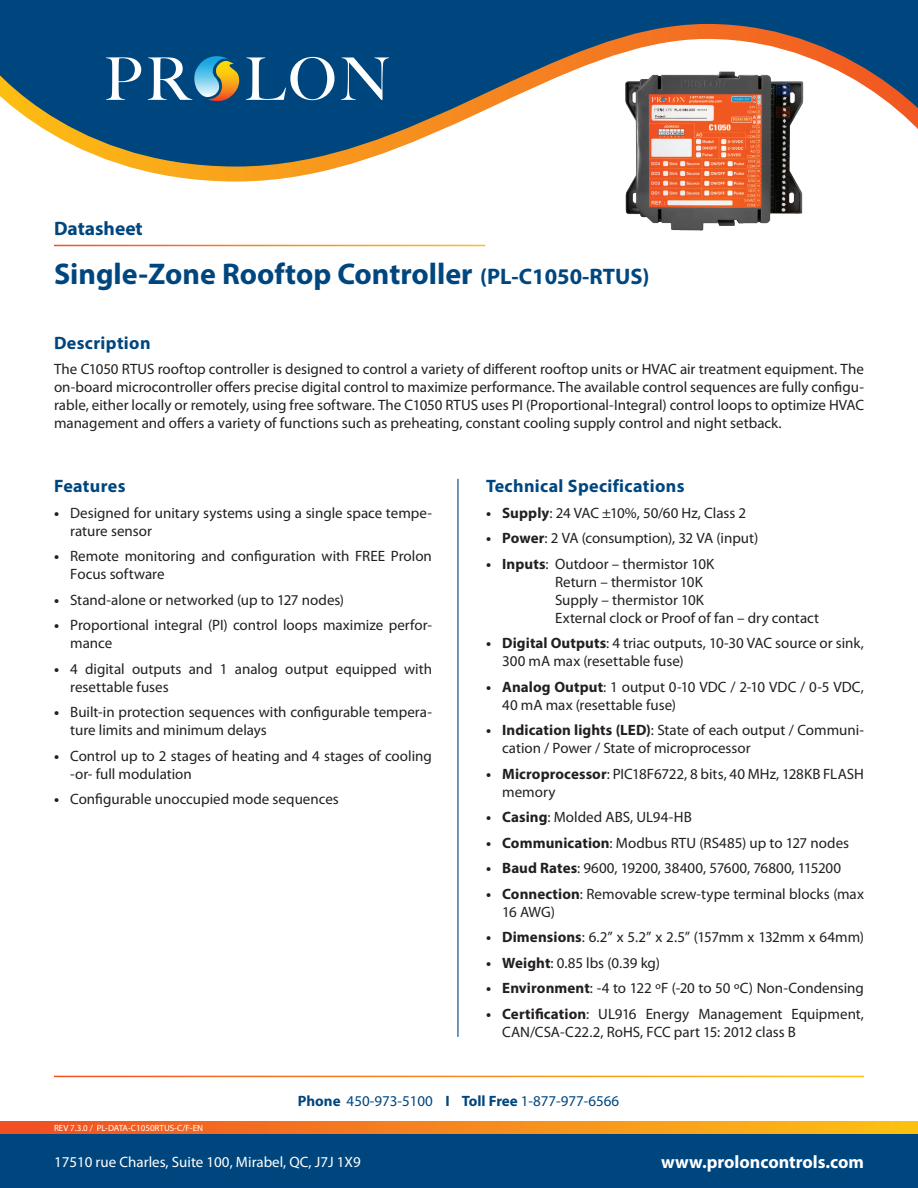
<style>
.page{position:relative;width:918px;height:1188px;background:#fff}
.page>*{position:absolute;margin:0;border:0;box-sizing:border-box;transform-origin:0 0}
.t1{font:700 30px "Myriad Pro";color:#00467e}
.t2{font:700 19.5px "Myriad Pro";color:#00467e}
.t3{font:700 18px "Myriad Pro";letter-spacing:.02em;color:#00467e}
.t4{font:700 18px "Myriad Pro";color:#fff}
.t5{font:15px/18px "Myriad Pro";color:#231f20}
.t6{font:15px "Myriad Pro";color:#fff}
.t7{font:15px "Myriad Pro";color:#00467e}
.t8{font:9px "Myriad Pro";color:#fff}
.s1{font-size:22.5px}
.s2{font-weight:700}
</style>
<div class="page">
<div style="left:0;top:0;width:918px;height:16px;background:#00467e"></div>
<svg style="left:0;top:16px;width:918px;height:166px"></svg>
<hr style="left:457px;top:479px;width:2px;height:558px;background:#00467e">
<div style="left:0;top:1134px;width:918px;height:54px;background:#00467e"></div>
<svg style="left:0;top:1121px;width:918px;height:13px;background:#f5871d"></svg>
<img style="left:621px;top:68px;width:186px;height:163px">
<h2 class="t2" style="left:54px;top:216px;width:90px">Datasheet</h2>
<h1 class="t1" style="left:54px;top:254px;width:597px">Single-Zone Rooftop Controller <span class="s1">(PL-C1050-RTUS)</span></h1>
<p class="t3" style="left:54px;top:331px;width:98px">Description</p>
<p class="t5" style="left:54px;top:360px;width:812px;text-align:justify">The C1050 RTUS rooftop controller is designed to control a variety of different rooftop units or HVAC air treatment equipment. The on-board microcontroller offers precise digital control to maximize performance. The available control sequences are fully configu&shy;rable, either locally or remotely, using free software. The C1050 RTUS uses PI (Proportional-Integral) control loops to optimize HVAC management and offers a variety of functions such as preheating, constant cooling supply control and night setback.</p>
<p class="t3" style="left:54px;top:475px;width:73px">Features</p>
<p class="t5" style="left:70px;top:504px;width:363px;text-indent:-16px"><span class="s2">•</span> Designed for unitary systems using a single space tempe&shy;rature sensor</p>
<p class="t5" style="left:70px;top:547px;width:363px;text-indent:-16px"><span class="s2">•</span> Remote monitoring and configuration with FREE Prolon<br>Focus software</p>
<p class="t5" style="left:54px;top:591px;width:292px"><span class="s2">•</span> Stand-alone or networked (up to 127 nodes)</p>
<p class="t5" style="left:70px;top:616px;width:363px;text-indent:-16px"><span class="s2">•</span> Proportional integral (PI) control loops maximize perfor&shy;mance</p>
<p class="t5" style="left:70px;top:660px;width:363px;text-indent:-16px"><span class="s2">•</span> 4 digital outputs and 1 analog output equipped with resettable fuses</p>
<p class="t5" style="left:70px;top:703px;width:363px;text-indent:-16px"><span class="s2">•</span> Built-in protection sequences with configurable tempera&shy;ture limits and minimum delays</p>
<p class="t5" style="left:70px;top:747px;width:363px;text-indent:-16px"><span class="s2">•</span> Control up to 2 stages of heating and 4 stages of cooling -or- full modulation</p>
<p class="t5" style="left:54px;top:790px;width:286px"><span class="s2">•</span> Configurable unoccupied mode sequences</p>
<p class="t3" style="left:486px;top:475px;width:200px">Technical Specifications</p>
<p class="t5" style="left:486px;top:504px;width:262px"><span class="s2">• Supply</span>: 24 VAC ±10%, 50/60 Hz, Class 2</p>
<p class="t5" style="left:486px;top:529px;width:274px"><span class="s2">• Power</span>: 2 VA (consumption), 32 VA (input)</p>
<p class="t5" style="left:555px;top:555px;width:266px;text-indent:-69px"><span class="s2">• Inputs</span>: Outdoor – thermistor 10K<br>Return – thermistor 10K<br>Supply – thermistor 10K<br>External clock or Proof of fan – dry contact</p>
<p class="t5" style="left:502px;top:634px;width:363px;text-indent:-16px"><span class="s2">• Digital Outputs</span>: 4 triac outputs, 10-30 VAC source or sink,<br>300 mA max (resettable fuse)</p>
<p class="t5" style="left:502px;top:678px;width:363px;text-indent:-16px"><span class="s2">• Analog Output</span>: 1 output 0-10 VDC / 2-10 VDC / 0-5 VDC,<br>40 mA max (resettable fuse)</p>
<p class="t5" style="left:502px;top:721px;width:363px;text-indent:-16px"><span class="s2">• Indication lights (LED)</span>: State of each output / Communi&shy;cation / Power / State of microprocessor</p>
<p class="t5" style="left:502px;top:765px;width:363px;text-indent:-16px"><span class="s2">• Microprocessor</span>: PIC18F6722, 8 bits, 40 MHz, 128KB FLASH memory</p>
<p class="t5" style="left:486px;top:808px;width:207px"><span class="s2">• Casing</span>: Molded ABS, UL94-HB</p>
<p class="t5" style="left:486px;top:834px;width:365px"><span class="s2">• Communication</span>: Modbus RTU (RS485) up to 127 nodes</p>
<p class="t5" style="left:486px;top:859px;width:357px"><span class="s2">• Baud Rates</span>: 9600, 19200, 38400, 57600, 76800, 115200</p>
<p class="t5" style="left:502px;top:885px;width:363px;text-indent:-16px"><span class="s2">• Connection</span>: Removable screw-type terminal blocks (max<br>16 AWG)</p>
<p class="t5" style="left:486px;top:928px;width:379px"><span class="s2">• Dimensions</span>: 6.2” x 5.2” x 2.5” (157mm x 132mm x 64mm)</p>
<p class="t5" style="left:486px;top:954px;width:175px"><span class="s2">• Weight</span>: 0.85 lbs (0.39 kg)</p>
<p class="t5" style="left:486px;top:979px;width:380px"><span class="s2">• Environment</span>: -4 to 122 ºF (-20 to 50 ºC) Non-Condensing</p>
<p class="t5" style="left:502px;top:1005px;width:363px;text-indent:-16px"><span class="s2">• Certification</span>: UL916 Energy Management Equipment,<br>CAN/CSA-C22.2, RoHS, FCC part 15: 2012 class B</p>
<p class="t8" style="left:54px;top:1122px;width:151px">REV 7.3.0 / PL-DATA-C1050RTUS-C/F-EN</p>
<p class="t7" style="left:298px;top:1091px;width:323px"><span class="s2">Phone</span> 450-973-5100 <span class="s2">I Toll Free</span> 1-877-977-6566</p>
<p class="t6" style="left:54px;top:1152px;width:308px">17510 rue Charles, Suite 100, Mirabel, QC, J7J 1X9</p>
<p class="t4" style="left:661px;top:1150px;width:204px">www.proloncontrols.com</p>
</div>
